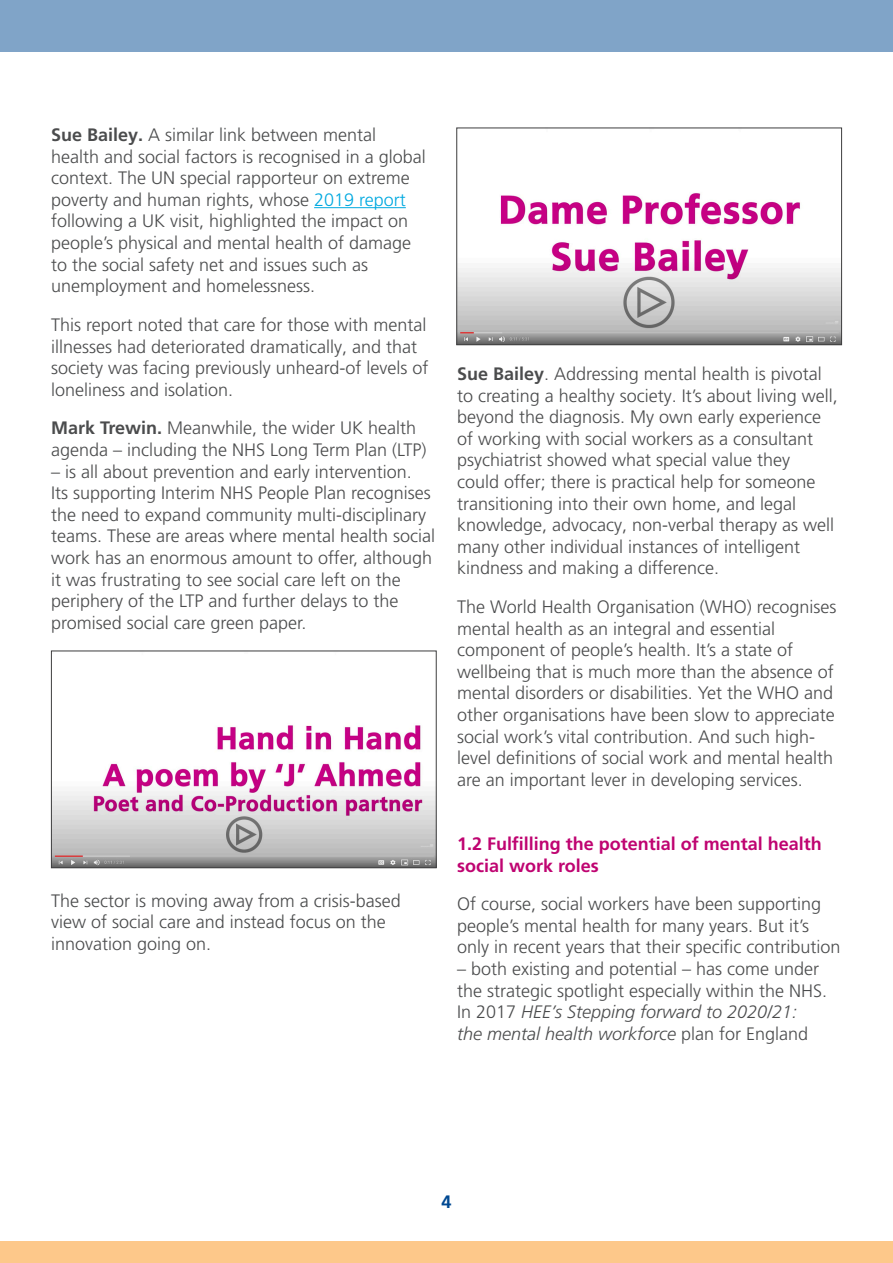
<style>
.page{position:relative;width:893px;height:1263px;background:#fff}
.page>*{position:absolute;margin:0;border:0;box-sizing:border-box;transform-origin:0 0}
.Body{font:300 18px/21.6px "Frutiger LT Pro";color:#4b4c4d}
.Heading_2{font:700 18px/21.6px "Frutiger LT Pro";color:#bf0471}
.t1{font:700 18px "Frutiger LT Pro";color:#004992}
.s1{font-weight:700}
.s2{color:#00a9e0}
.s3{font-style:italic}
</style>
<div class="page">
<div style="left:0;top:0;width:893px;height:51px;background:#80a4c8"></div>
<div style="left:0;top:1242px;width:893px;height:21px;background:#fdc88a"></div>
<hr style="left:314px;top:207px;width:92px;height:1px;background:#00a9e0">
<img style="left:53px;top:725px;width:382px;height:141px">
<div style="left:51px;top:651px;width:386px;height:217px;border:1px solid #3e3e3f"></div>
<img style="left:458px;top:193px;width:382px;height:150px">
<div style="left:456px;top:128px;width:386px;height:217px;border:1px solid #3e3e3f"></div>
<p class="Body" style="left:51px;top:124px;width:376px"><span class="s1">Sue Bailey.</span> A similar link between mental health and social factors is recognised in a global context. The UN special rapporteur on extreme poverty and human rights, whose <span class="s2">2019 report </span>following a UK visit, highlighted the impact on people’s physical and mental health of damage to the social safety net and issues such as unemployment and homelessness.</p>
<p class="Body" style="left:51px;top:314px;width:379px">This report noted that care for those with mental illnesses had deteriorated dramatically, and that society was facing previously unheard-of levels of loneliness and isolation.</p>
<p class="Body" style="left:51px;top:417px;width:377px"><span class="s1">Mark Trewin.</span> Meanwhile, the wider UK health agenda – including the NHS Long Term Plan (LTP)</p>
<p class="Body" style="left:51px;top:461px;width:386px">– is all about prevention and early intervention.<br>Its supporting Interim NHS People Plan recognises the need to expand community multi-disciplinary teams. These are areas where mental health social work has an enormous amount to offer, although it was frustrating to see social care left on the periphery of the LTP and further delays to the promised social care green paper.</p>
<p class="Body" style="left:51px;top:890px;width:351px">The sector is moving away from a crisis-based view of social care and instead focus on the innovation going on.</p>
<p class="Body" style="left:457px;top:363px;width:382px"><span class="s1">Sue Bailey</span>. Addressing mental health is pivotal to creating a healthy society. It’s about living well, beyond the diagnosis. My own early experience of working with social workers as a consultant psychiatrist showed what special value they<br>could offer; there is practical help for someone transitioning into their own home, and legal knowledge, advocacy, non-verbal therapy as well many other individual instances of intelligent kindness and making a difference.</p>
<p class="Body" style="left:457px;top:596px;width:381px">The World Health Organisation (WHO) recognises mental health as an integral and essential component of people’s health. It’s a state of wellbeing that is much more than the absence of mental disorders or disabilities. Yet the WHO and other organisations have been slow to appreciate social work’s vital contribution. And such high&shy;level definitions of social work and mental health are an important lever in developing services.</p>
<p class="Heading_2" style="left:457px;top:833px;width:366px">1.2 Fulfilling the potential of mental health social work roles</p>
<p class="Body" style="left:457px;top:893px;width:385px">Of course, social workers have been supporting people’s mental health for many years. But it’s only in recent years that their specific contribution</p>
<p class="Body" style="left:457px;top:958px;width:372px">– both existing and potential – has come under the strategic spotlight especially within the NHS.<br>In 2017 <span class="s3">HEE’s Stepping forward to 2020/21:<br>the mental health workforce</span> plan for England</p>
<p class="t1" style="left:441px;top:1191px;width:12px">4</p>
</div>
